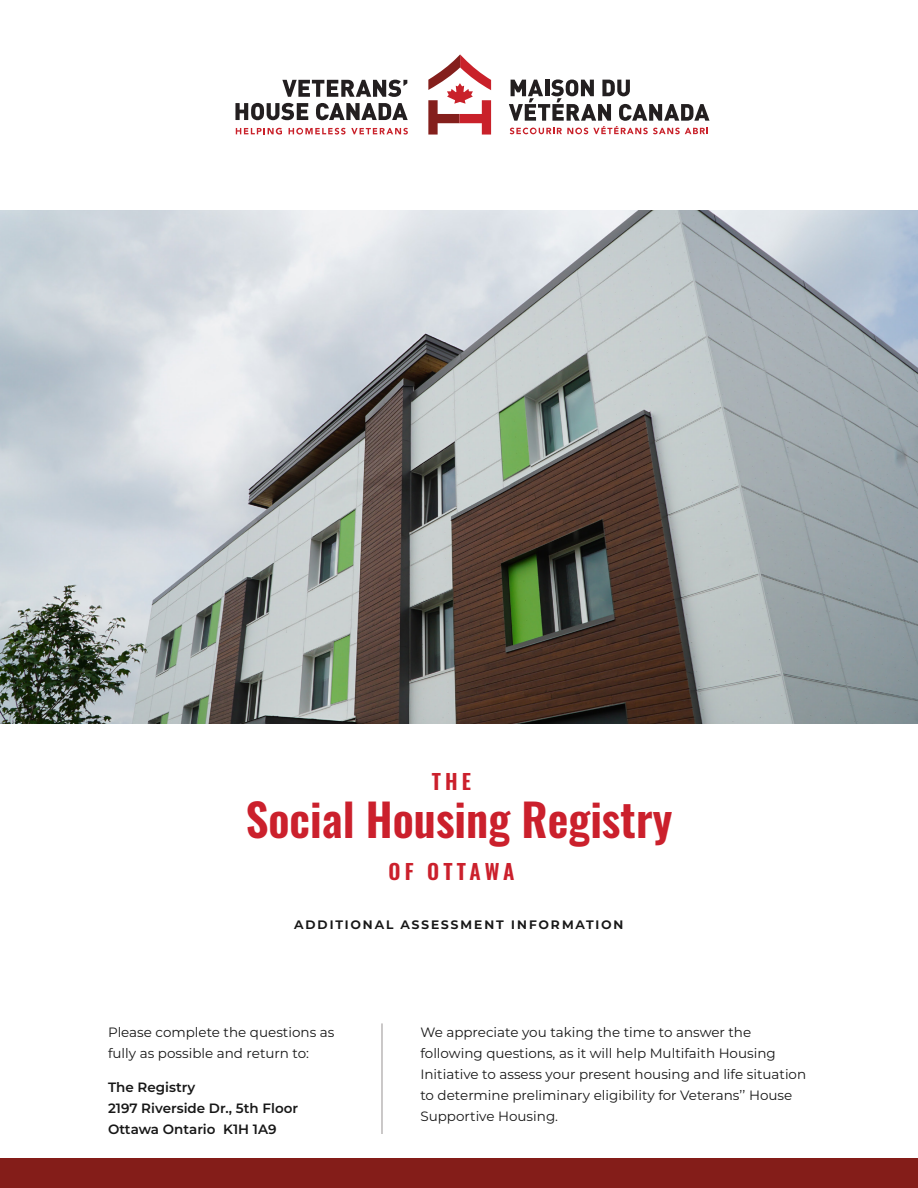
<style>
.page{position:relative;width:918px;height:1188px;background:#fff}
.page>*{position:absolute;margin:0;border:0;box-sizing:border-box;transform-origin:0 0}
.t1{font:600 45px "Oswald";color:#cb202c}
.t2{font:600 21px "Oswald";letter-spacing:.195em;color:#cb202c}
.Body{font:600 15px "Montserrat";letter-spacing:.1em;color:#171717}
.Body-2{font:13.5px/21px "Montserrat";color:#171717}
.Body-3{font:600 13.5px/21px "Montserrat";color:#171717}
</style>
<div class="page">
<img style="left:0;top:211px;width:918px;height:513px">
<div style="left:0;top:1159px;width:918px;height:29px;background:#841d19"></div>
<svg style="left:282px;top:80px;width:125px;height:17px"></svg>
<svg style="left:235px;top:103px;width:73px;height:17px"></svg>
<svg style="left:316px;top:103px;width:92px;height:17px"></svg>
<svg style="left:236px;top:128px;width:46px;height:7px"></svg>
<svg style="left:289px;top:128px;width:119px;height:7px"></svg>
<svg style="left:509px;top:79px;width:201px;height:55px"></svg>
<svg style="left:428px;top:54px;width:63px;height:81px"></svg>
<hr style="left:381px;top:1023px;width:2px;height:111px;background:#bab7b7">
<p class="t2" style="left:432px;top:771px;width:41px">THE</p>
<p class="t1" style="left:246px;top:796px;width:428px">Social Housing Registry</p>
<p class="t2" style="left:388px;top:860px;width:128px">OF OTTAWA</p>
<p class="Body" style="left:294px;top:913px;width:331px">additional assessment information</p>
<p class="Body-2" style="left:108px;top:1021px;width:228px">Please complete the questions as fully as possible and return to:</p>
<p class="Body-3" style="left:108px;top:1076px;width:192px">The Registry<br>2197 Riverside Dr., 5th Floor<br>Ottawa Ontario K1H 1A9</p>
<p class="Body-2" style="left:420px;top:1021px;width:387px">We appreciate you taking the time to answer the following questions, as it will help Multifaith Housing Initiative to assess your present housing and life situation to determine preliminary eligibility for Veterans’’ House Supportive Housing.</p>
</div>
